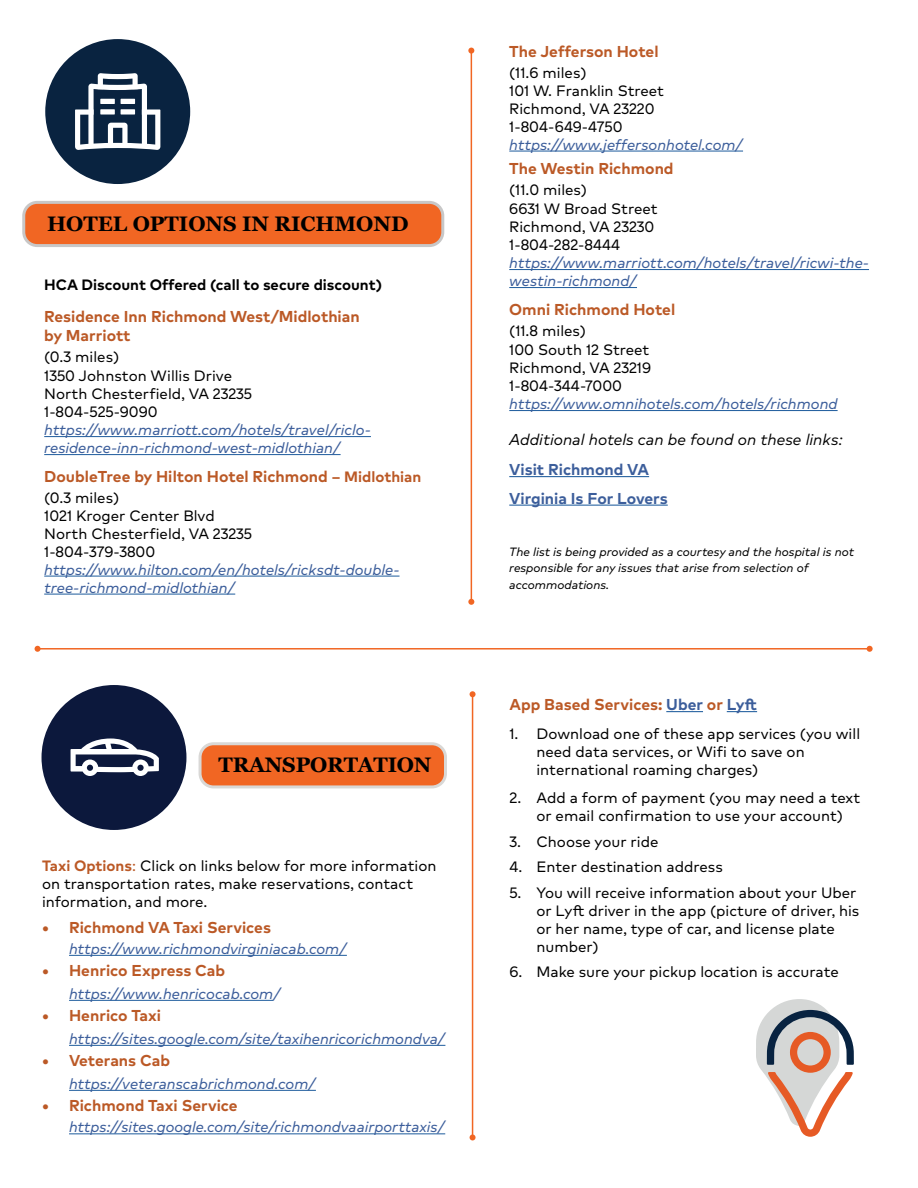
<style>
.page{position:relative;width:918px;height:1188px;background:#fff}
.page>*{position:absolute;margin:0;border:0;box-sizing:border-box;transform-origin:0 0}
.t1{font:700 21px "Georgia";color:#000}
.t2{font:700 15.75px/18.9px "Markfor HCA";color:#bb5926}
.t3{font:italic 15.75px "Markfor HCA";color:#000}
.t4{font:700 15.75px/28.5px "Markfor HCA";color:#3c5e9b}
.t5{font:15px/18px "Markfor HCA";color:#000}
.t6{font:italic 15px/18px "Markfor HCA";color:#3c5e9b}
.t7{font:700 15px "Markfor HCA";color:#000}
.t8{font:italic 12px/16.5px "Markfor HCA";color:#000}
.s1{font-size:15px}
.s2{font-weight:700;color:#bb5926}
.s3{color:#bb5926}
.s4{color:#3c5e9b}
</style>
<div class="page">
<hr style="left:727px;top:711px;width:30px;height:1px;background:#215e9e">
<hr style="left:666px;top:711px;width:37px;height:1px;background:#215e9e">
<hr style="left:69px;top:1133px;width:376px;height:1px;background:#215e9e">
<hr style="left:69px;top:1090px;width:247px;height:1px;background:#215e9e">
<hr style="left:69px;top:1045px;width:376px;height:1px;background:#215e9e">
<hr style="left:69px;top:1000px;width:204px;height:1px;background:#215e9e">
<hr style="left:69px;top:955px;width:278px;height:1px;background:#215e9e">
<hr style="left:509px;top:505px;width:159px;height:1px;background:#215e9e">
<hr style="left:509px;top:476px;width:140px;height:1px;background:#215e9e">
<hr style="left:509px;top:410px;width:329px;height:1px;background:#215e9e">
<hr style="left:509px;top:287px;width:128px;height:1px;background:#215e9e">
<hr style="left:509px;top:269px;width:360px;height:1px;background:#215e9e">
<hr style="left:509px;top:151px;width:234px;height:1px;background:#215e9e">
<hr style="left:44px;top:594px;width:191px;height:1px;background:#215e9e">
<hr style="left:44px;top:576px;width:356px;height:1px;background:#215e9e">
<hr style="left:44px;top:454px;width:297px;height:1px;background:#215e9e">
<hr style="left:44px;top:436px;width:327px;height:1px;background:#215e9e">
<hr style="left:38px;top:648px;width:832px;height:2px;background:#f16623">
<svg style="left:867px;top:646px;width:6px;height:6px"></svg>
<svg style="left:35px;top:646px;width:6px;height:6px"></svg>
<div style="left:45px;top:39px;width:145px;height:145px;background:#092340;border-radius:50%"></div>
<svg style="left:75px;top:73px;width:85px;height:77px"></svg>
<div style="left:24px;top:202px;width:419px;height:44px;background:#f16623;border-radius:14px"></div>
<div style="left:22px;top:201px;width:422px;height:46px;border:3px solid #c8c7c7;border-radius:14px"></div>
<hr style="left:471px;top:51px;width:1px;height:551px;background:#f16623">
<svg style="left:468px;top:48px;width:6px;height:6px"></svg>
<svg style="left:468px;top:599px;width:6px;height:6px"></svg>
<div style="left:42px;top:685px;width:144px;height:145px;background:#0c183c;border-radius:50%"></div>
<svg style="left:71px;top:739px;width:88px;height:37px"></svg>
<div style="left:200px;top:744px;width:246px;height:43px;background:#f16623;border-radius:14px"></div>
<div style="left:199px;top:742px;width:248px;height:46px;border:3px solid #d9d8d6;border-radius:14px"></div>
<hr style="left:472px;top:694px;width:1px;height:443px;background:#f16623">
<svg style="left:470px;top:691px;width:6px;height:6px"></svg>
<svg style="left:470px;top:1134px;width:6px;height:6px"></svg>
<svg style="left:756px;top:999px;width:98px;height:138px"></svg>
<h2 class="t1" style="left:47px;top:210px;width:363px">HOTEL OPTIONS IN RICHMOND</h2>
<p class="t7" style="left:44px;top:273px;width:339px">HCA Discount Ofered (call to secure discount)</p>
<h3 class="t2" style="left:44px;top:306px;width:317px">Residence Inn Richmond West/Midlothian by Marriott</h3>
<p class="t5" style="left:44px;top:347px;width:76px">(0.3 miles)</p>
<p class="t5" style="left:44px;top:367px;width:209px">1350 Johnston Willis Drive<br>North Chesterfield, VA 23235</p>
<p class="t5" style="left:44px;top:403px;width:115px">1-804-525-9090</p>
<p class="t6" style="left:44px;top:420px;width:328px">https://www.marriott.com/hotels/travel/riclo&shy;residence-inn-richmond-west-midlothian/</p>
<h3 class="t2" style="left:44px;top:466px;width:379px">DoubleTree by Hilton Hotel Richmond <span class="s1">– Midlothian</span></h3>
<p class="t5" style="left:44px;top:488px;width:76px">(0.3 miles)</p>
<p class="t5" style="left:44px;top:506px;width:209px">1021 Kroger Center Blvd<br>North Chesterfield, VA 23235</p>
<p class="t5" style="left:44px;top:542px;width:113px">1-804-379-3800</p>
<p class="t6" style="left:44px;top:560px;width:357px">https://www.hilton.com/en/hotels/ricksdt-double&shy;tree-richmond-midlothian/</p>
<h2 class="t1" style="left:219px;top:751px;width:215px">TRANSPORTATION</h2>
<p class="t5" style="left:42px;top:857px;width:396px"><span class="s2">Taxi Options</span><span class="s3">:</span> Click on links below for more information on transportation rates, make reservations, contact information, and more.</p>
<p class="t2" style="left:42px;top:917px;width:230px">• Richmond VA Taxi Services</p>
<p class="t6" style="left:69px;top:939px;width:279px">https://www.richmondvirginiacab.com/</p>
<p class="t2" style="left:42px;top:961px;width:185px">• Henrico Express Cab</p>
<p class="t6" style="left:69px;top:984px;width:213px">https://www.henricocab.com/</p>
<p class="t2" style="left:42px;top:1006px;width:121px">• Henrico Taxi</p>
<p class="t6" style="left:69px;top:1029px;width:378px">https://sites.google.com/site/taxihenricorichmondva/</p>
<p class="t2" style="left:42px;top:1051px;width:130px">• Veterans Cab</p>
<p class="t6" style="left:69px;top:1074px;width:248px">https://veteranscabrichmond.com/</p>
<p class="t2" style="left:42px;top:1096px;width:197px">• Richmond Taxi Service</p>
<p class="t6" style="left:69px;top:1117px;width:378px">https://sites.google.com/site/richmondvaairporttaxis/</p>
<h3 class="t2" style="left:509px;top:41px;width:151px">The Jeferson Hotel</h3>
<p class="t5" style="left:509px;top:63px;width:79px">(11.6 miles)</p>
<p class="t5" style="left:509px;top:81px;width:156px">101 W. Franklin Street<br>Richmond, VA 23220</p>
<p class="t5" style="left:509px;top:117px;width:115px">1-804-649-4750</p>
<p class="t6" style="left:509px;top:135px;width:235px">https://www.jefersonhotel.com/</p>
<h3 class="t2" style="left:509px;top:158px;width:166px">The Westin Richmond</h3>
<p class="t5" style="left:509px;top:180px;width:79px">(11.0 miles)</p>
<p class="t5" style="left:509px;top:200px;width:150px">6631 W Broad Street<br>Richmond, VA 23230</p>
<p class="t5" style="left:509px;top:236px;width:112px">1-804-282-8444</p>
<p class="t6" style="left:509px;top:253px;width:361px">https://www.marriott.com/hotels/travel/ricwi-the&shy;westin-richmond/</p>
<h3 class="t2" style="left:509px;top:299px;width:167px">Omni Richmond Hotel</h3>
<p class="t5" style="left:509px;top:321px;width:78px">(11.8 miles)</p>
<p class="t5" style="left:509px;top:341px;width:143px">100 South 12 Street<br>Richmond, VA 23219</p>
<p class="t5" style="left:509px;top:377px;width:114px">1-804-344-7000</p>
<p class="t6" style="left:509px;top:394px;width:330px">https://www.omnihotels.com/hotels/richmond</p>
<p class="t3" style="left:509px;top:428px;width:335px">Additional hotels can be found on these links:</p>
<p class="t4" style="left:509px;top:454px;width:160px">Visit Richmond VA<br>Virginia Is For Lovers</p>
<p class="t8" style="left:509px;top:542px;width:346px">The list is being provided as a courtesy and the hospital is not responsible for any issues that arise from selection of accommodations.</p>
<h3 class="t2" style="left:509px;top:694px;width:249px">App Based Services: <span class="s4">Uber</span> or <span class="s4">Lyf</span></h3>
<p class="t5" style="left:536px;top:724px;width:325px;text-indent:-27px">1. Download one of these app services (you will need data services, or Wifi to save on international roaming charges)</p>
<p class="t5" style="left:536px;top:789px;width:325px;text-indent:-27px">2. Add a form of payment (you may need a text or email confirmation to use your account)</p>
<p class="t5" style="left:509px;top:832px;width:150px">3. Choose your ride</p>
<p class="t5" style="left:509px;top:858px;width:215px">4. Enter destination address</p>
<p class="t5" style="left:536px;top:883px;width:324px;text-indent:-27px">5. You will receive information about your Uber or Lyf driver in the app (picture of driver, his or her name, type of car, and license plate number)</p>
<p class="t5" style="left:509px;top:963px;width:331px">6. Make sure your pickup location is accurate</p>
</div>
